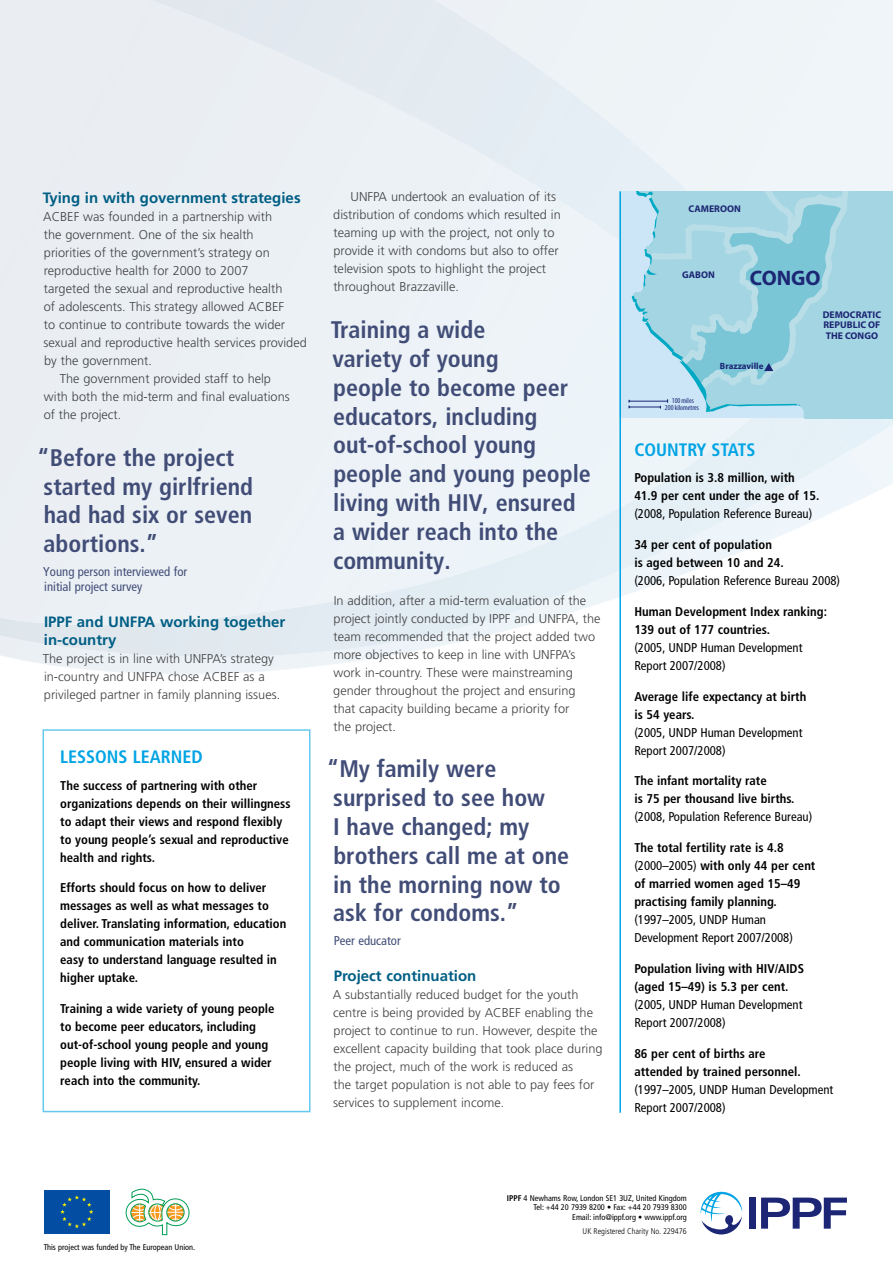
<style>
.page{position:relative;width:893px;height:1263px;background:#fff}
.page>*{position:absolute;margin:0;border:0;box-sizing:border-box;transform-origin:0 0}
.t1{font:700 condensed 24px/28.8px "Frutiger";color:#414d77}
.t2{font:700 21px "Myriad Pro";color:#1c2674}
.t3{font:700 condensed 18px "Frutiger";color:#00a4e4}
.t4{font:700 15px/18px "Frutiger";color:#005e84}
.t5{font:300 12.75px/18px "Frutiger";color:#414142}
.t6{font:700 condensed 12.75px/18px "Frutiger";color:#000}
.t7{font:condensed 12.75px/18px "Frutiger";color:#000}
.t8{font:condensed 12.75px/15.3px "Frutiger";color:#414d77}
.t9{font:700 9.75px/10.6px "Myriad Pro";color:#1c2674;text-align:justify}
.t10{font:700 9px "Myriad Pro";color:#1c2674}
.t11{font:condensed 8.25px/9.9px "Frutiger";color:#000;text-align:right}
.t12{font:300 condensed 8.25px "Frutiger";color:#000}
.t13{font:condensed 7.5px/7.6px "Myriad Pro";color:#1c2674;text-align:center}
.s1{font-weight:400}
.s2{font-weight:700}
</style>
<div class="page">
<div style="left:830px;top:0;width:63px;height:491px;background:#eff5f9"></div>
<img style="left:849px;top:451px;width:29px;height:54px">
<img style="left:534px;top:537px;width:27px;height:11px">
<img style="left:849px;top:418px;width:40px;height:33px">
<div style="left:790px;top:418px;width:59px;height:33px;background:#e5f1f7"></div>
<div style="left:106px;top:0;width:684px;height:384px;background:#ebf0f5"></div>
<svg style="left:626px;top:191px;width:267px;height:227px;background:#a2d4e2"></svg>
<hr style="left:619px;top:191px;width:2px;height:922px;background:#00a4e4">
<div style="left:44px;top:1190px;width:66px;height:44px;background:#034ea2"></div>
<svg style="left:60px;top:1195px;width:33px;height:33px"></svg>
<svg style="left:126px;top:1189px;width:63px;height:46px"></svg>
<div style="left:749px;top:1197px;width:7px;height:31px;background:#1c2674"></div>
<svg style="left:761px;top:1197px;width:86px;height:31px"></svg>
<svg style="left:701px;top:1192px;width:41px;height:42px"></svg>
<p class="t4" style="left:43px;top:189px;width:259px">Tying in with government strategies</p>
<p class="t5" style="left:43px;top:208px;width:230px">ACBEF was founded in a partnership with</p>
<p class="t5" style="left:44px;top:226px;width:211px">the government. One of the six health</p>
<p class="t5" style="left:44px;top:244px;width:227px">priorities of the government’s strategy on</p>
<p class="t5" style="left:44px;top:262px;width:206px">reproductive health for 2000 to 2007</p>
<p class="t5" style="left:44px;top:280px;width:240px">targeted the sexual and reproductive health</p>
<p class="t5" style="left:44px;top:298px;width:242px">of adolescents. This strategy allowed ACBEF</p>
<p class="t5" style="left:44px;top:316px;width:243px">to continue to contribute towards the wider</p>
<p class="t5" style="left:44px;top:334px;width:265px">sexual and reproductive health services provided</p>
<p class="t5" style="left:44px;top:352px;width:109px">by the government.</p>
<p class="t5" style="left:60px;top:370px;width:213px">The government provided staff to help</p>
<p class="t5" style="left:44px;top:388px;width:247px">with both the mid-term and final evaluations</p>
<p class="t5" style="left:44px;top:406px;width:79px">of the project.</p>
<h1 class="t1" style="left:37px;top:443px;width:217px">“Before the project started my girlfriend had had six or seven abortions.”</h1>
<p class="t8" style="left:43px;top:564px;width:145px">Young person interviewed for initial project survey</p>
<p class="t4" style="left:44px;top:613px;width:243px">IPPF and UNFPA working together in-country</p>
<p class="t5" style="left:43px;top:650px;width:239px">The project is in line with UNFPA’s strategy in-country and UNFPA chose ACBEF as a privileged partner in family planning issues.</p>
<h3 class="t3" style="left:60px;top:746px;width:144px">LESSONS LEARNED</h3>
<p class="t6" style="left:60px;top:776px;width:232px">The success of partnering with other organizations depends on their willingness to adapt their views and respond flexibly to young people’s sexual and reproductive health and rights.</p>
<p class="t6" style="left:60px;top:879px;width:228px">Efforts should focus on how to deliver messages as well as what messages to deliver. Translating information, education and communication materials into<br>easy to understand language resulted in higher uptake.</p>
<p class="t6" style="left:60px;top:1000px;width:216px">Training a wide variety of young people to become peer educators, including out-of-school young people and young people living with HIV, ensured a wider reach into the community.</p>
<p class="t5" style="left:333px;top:188px;width:229px;text-indent:17px">UNFPA undertook an evaluation of its distribution of condoms which resulted in teaming up with the project, not only to provide it with condoms but also to offer television spots to highlight the project throughout Brazzaville.</p>
<h1 class="t1" style="left:331px;top:315px;width:262px">Training a wide<br>variety of young<br>people to become peer educators, including out-of-school young people and young people living with HIV, ensured a wider reach into the community.</h1>
<p class="t5" style="left:333px;top:591px;width:269px">In addition, after a mid-term evaluation of the project jointly conducted by IPPF and UNFPA, the team recommended that the project added two more objectives to keep in line with UNFPA’s work in-country. These were mainstreaming gender throughout the project and ensuring that capacity building became a priority for<br>the project.</p>
<h1 class="t1" style="left:327px;top:755px;width:244px">“My family were surprised to see how<br>I have changed; my brothers call me at one in the morning now to ask for condoms.”</h1>
<p class="t8" style="left:334px;top:933px;width:69px">Peer educator</p>
<p class="t4" style="left:334px;top:967px;width:144px">Project continuation</p>
<p class="t5" style="left:333px;top:986px;width:271px">A substantially reduced budget for the youth centre is being provided by ACBEF enabling the project to continue to run. However, despite the excellent capacity building that took place during the project, much of the work is reduced as<br>the target population is not able to pay fees for services to supplement income.</p>
<p class="t9" style="left:689px;top:204px;width:54px">CAMEROON</p>
<p class="t9" style="left:682px;top:270px;width:34px">GABON</p>
<h2 class="t2" style="left:750px;top:266px;width:72px">CONGO</h2>
<p class="t9" style="left:823px;top:309px;width:60px">DEMOCRATIC REPUBLIC OF THE CONGO</p>
<p class="t13" style="left:665px;top:397px;width:36px">100 miles<br>200 kilometres</p>
<p class="t10" style="left:720px;top:361px;width:45px">Brazzaville</p>
<h3 class="t3" style="left:634px;top:439px;width:123px">COUNTRY STATS</h3>
<p class="t6" style="left:634px;top:469px;width:187px">Population is 3.8 million, with<br>41.9 per cent under the age of 15.</p>
<p class="t7" style="left:634px;top:505px;width:179px">(2008, Population Reference Bureau)</p>
<p class="t6" style="left:634px;top:536px;width:151px">34 per cent of population<br>is aged between 10 and 24.</p>
<p class="t7" style="left:634px;top:572px;width:207px">(2006, Population Reference Bureau 2008)</p>
<p class="t6" style="left:634px;top:602px;width:194px">Human Development Index ranking:<br>139 out of 177 countries.</p>
<p class="t7" style="left:634px;top:638px;width:170px">(2005, UNDP Human Development<br>Report 2007/2008)</p>
<p class="t6" style="left:634px;top:687px;width:174px">Average life expectancy at birth is 54 years.</p>
<p class="t7" style="left:634px;top:723px;width:170px">(2005, UNDP Human Development<br>Report 2007/2008)</p>
<p class="t6" style="left:634px;top:772px;width:162px">The infant mortality rate<br>is 75 per thousand live births.</p>
<p class="t7" style="left:634px;top:808px;width:179px">(2008, Population Reference Bureau)</p>
<p class="t6" style="left:634px;top:839px;width:183px">The total fertility rate is 4.8 <span class="s1">(2000–2005)</span> with only 44 per cent of married women aged 15–49 practising family planning.</p>
<p class="t7" style="left:634px;top:911px;width:160px">(1997–2005, UNDP Human<br>Development Report 2007/2008)</p>
<p class="t6" style="left:634px;top:959px;width:171px">Population living with HIV/AIDS (aged 15–49) is 5.3 per cent.</p>
<p class="t7" style="left:634px;top:995px;width:170px">(2005, UNDP Human Development<br>Report 2007/2008)</p>
<p class="t6" style="left:634px;top:1044px;width:168px">86 per cent of births are attended by trained personnel.</p>
<p class="t7" style="left:634px;top:1080px;width:201px">(1997–2005, UNDP Human Development<br>Report 2007/2008)</p>
<p class="t11" style="left:44px;top:1242px;width:153px">This project was funded by The European Union.</p>
<p class="t11" style="left:507px;top:1193px;width:181px"><span class="s2">IPPF</span> 4 Newhams Row, London SE1 3UZ, United Kingdom<br>Tel: +44 20 7939 8200 • Fax: +44 20 7939 8300<br>Email: info@ippf.org • www.ippf.org</p>
<p class="t12" style="left:583px;top:1227px;width:106px">UK Registered Charity No. 229476</p>
</div>
